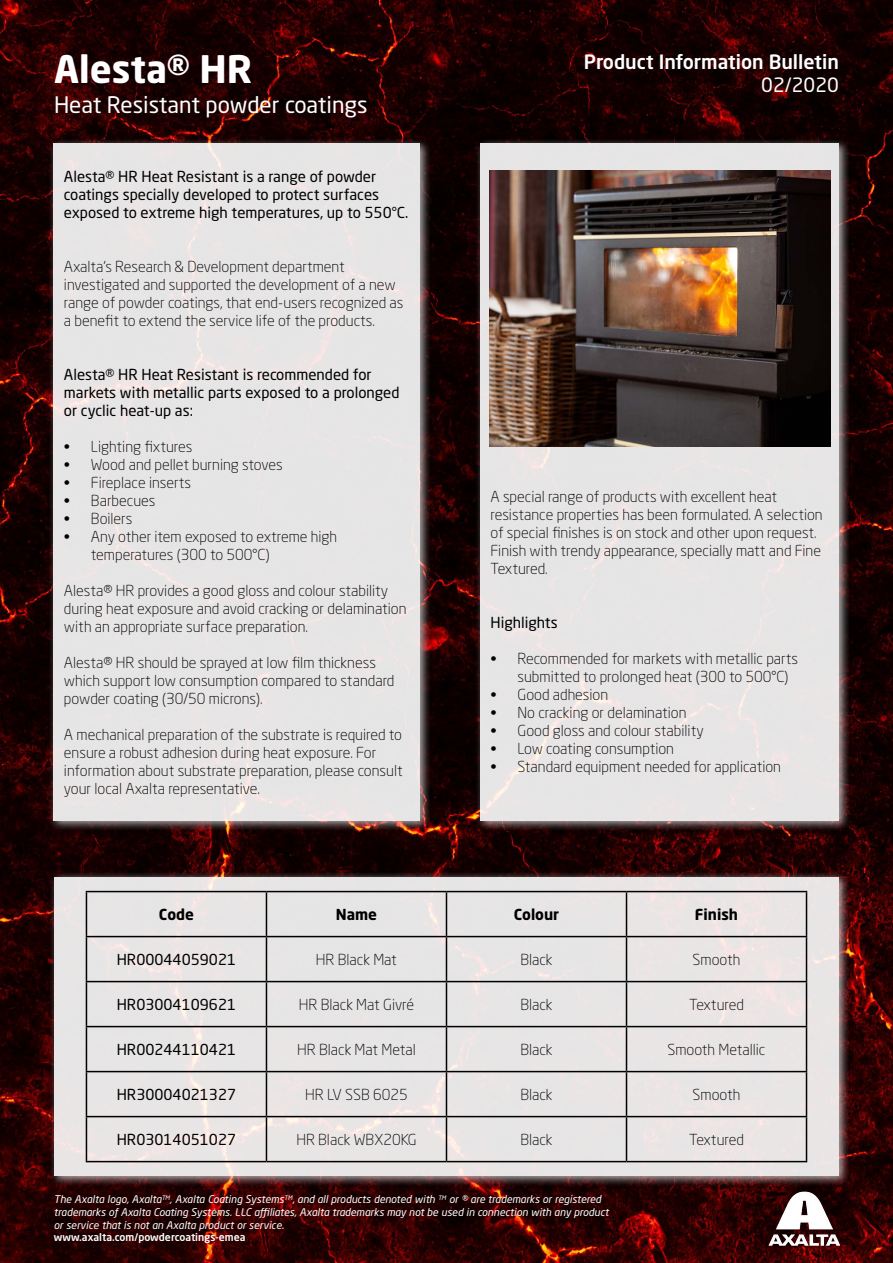
<style>
.page{position:relative;width:893px;height:1263px;background:#fff}
.page>*{position:absolute;margin:0;border:0;box-sizing:border-box;transform-origin:0 0}
.t1{font:700 37.5px "Neo Sans Pro";color:#fff}
.t2{font:22.5px "Neo Sans Pro";color:#fff}
.t3{font:500 19.5px "Neo Sans Pro";color:#fff}
.t4{font:19.5px "Neo Sans Pro";color:#fff}
.t5{font:300 15px/18px "Neo Sans Pro";color:#000}
.t6{font:15px/18px "Neo Sans Pro";color:#000}
.t7{font:700 15px "Neo Sans Pro";color:#000}
.t8{font:italic 10.5px/12.6px "Neo Sans Pro";color:#fff}
.t9{font:500 10.5px "Neo Sans Pro";color:#fff}
</style>
<div class="page">
<img style="left:0;top:0;width:893px;height:1263px">
<div style="left:475px;top:138px;width:375px;height:694px;background:#fff;opacity:.75"></div>
<div style="left:480px;top:143px;width:359px;height:677px;background:#e6e5e5"></div>
<div style="left:49px;top:138px;width:382px;height:694px;background:#fff;opacity:.75"></div>
<div style="left:54px;top:143px;width:366px;height:677px;background:#e6e5e5"></div>
<div style="left:49px;top:872px;width:801px;height:314px;background:#fff;opacity:.75"></div>
<svg style="left:54px;top:877px;width:785px;height:298px;background:#e5e1e1"></svg>
<img style="left:757px;top:1180px;width:82px;height:76px">
<hr style="left:86px;top:891px;width:180px;height:1px;background:#000">
<hr style="left:86px;top:892px;width:1px;height:44px;background:#000">
<hr style="left:266px;top:891px;width:180px;height:1px;background:#000">
<hr style="left:266px;top:892px;width:1px;height:44px;background:#000">
<hr style="left:446px;top:891px;width:180px;height:1px;background:#000">
<hr style="left:446px;top:892px;width:1px;height:44px;background:#000">
<hr style="left:626px;top:891px;width:181px;height:1px;background:#000">
<hr style="left:626px;top:892px;width:1px;height:44px;background:#000">
<hr style="left:806px;top:892px;width:1px;height:44px;background:#000">
<hr style="left:86px;top:936px;width:180px;height:1px;background:#000">
<hr style="left:86px;top:937px;width:1px;height:44px;background:#000">
<hr style="left:266px;top:936px;width:180px;height:1px;background:#000">
<hr style="left:266px;top:937px;width:1px;height:44px;background:#000">
<hr style="left:446px;top:936px;width:180px;height:1px;background:#000">
<hr style="left:446px;top:937px;width:1px;height:44px;background:#000">
<hr style="left:626px;top:936px;width:181px;height:1px;background:#000">
<hr style="left:626px;top:937px;width:1px;height:44px;background:#000">
<hr style="left:806px;top:937px;width:1px;height:44px;background:#000">
<hr style="left:86px;top:981px;width:180px;height:1px;background:#000">
<hr style="left:86px;top:982px;width:1px;height:44px;background:#000">
<hr style="left:266px;top:981px;width:180px;height:1px;background:#000">
<hr style="left:266px;top:982px;width:1px;height:44px;background:#000">
<hr style="left:446px;top:981px;width:180px;height:1px;background:#000">
<hr style="left:446px;top:982px;width:1px;height:44px;background:#000">
<hr style="left:626px;top:981px;width:181px;height:1px;background:#000">
<hr style="left:626px;top:982px;width:1px;height:44px;background:#000">
<hr style="left:806px;top:982px;width:1px;height:44px;background:#000">
<hr style="left:86px;top:1026px;width:180px;height:1px;background:#000">
<hr style="left:86px;top:1027px;width:1px;height:44px;background:#000">
<hr style="left:266px;top:1026px;width:180px;height:1px;background:#000">
<hr style="left:266px;top:1027px;width:1px;height:44px;background:#000">
<hr style="left:446px;top:1026px;width:180px;height:1px;background:#000">
<hr style="left:446px;top:1027px;width:1px;height:44px;background:#000">
<hr style="left:626px;top:1026px;width:181px;height:1px;background:#000">
<hr style="left:626px;top:1027px;width:1px;height:44px;background:#000">
<hr style="left:806px;top:1027px;width:1px;height:44px;background:#000">
<hr style="left:86px;top:1071px;width:180px;height:1px;background:#000">
<hr style="left:86px;top:1072px;width:1px;height:44px;background:#000">
<hr style="left:266px;top:1071px;width:180px;height:1px;background:#000">
<hr style="left:266px;top:1072px;width:1px;height:44px;background:#000">
<hr style="left:446px;top:1071px;width:180px;height:1px;background:#000">
<hr style="left:446px;top:1072px;width:1px;height:44px;background:#000">
<hr style="left:626px;top:1071px;width:181px;height:1px;background:#000">
<hr style="left:626px;top:1072px;width:1px;height:44px;background:#000">
<hr style="left:806px;top:1072px;width:1px;height:44px;background:#000">
<hr style="left:86px;top:1116px;width:180px;height:1px;background:#000">
<hr style="left:86px;top:1117px;width:1px;height:44px;background:#000">
<hr style="left:266px;top:1116px;width:180px;height:1px;background:#000">
<hr style="left:266px;top:1117px;width:1px;height:44px;background:#000">
<hr style="left:446px;top:1116px;width:180px;height:1px;background:#000">
<hr style="left:446px;top:1117px;width:1px;height:44px;background:#000">
<hr style="left:626px;top:1116px;width:181px;height:1px;background:#000">
<hr style="left:626px;top:1117px;width:1px;height:44px;background:#000">
<hr style="left:806px;top:1117px;width:1px;height:44px;background:#000">
<hr style="left:86px;top:1161px;width:180px;height:1px;background:#000">
<hr style="left:266px;top:1161px;width:180px;height:1px;background:#000">
<hr style="left:446px;top:1161px;width:180px;height:1px;background:#000">
<hr style="left:626px;top:1161px;width:181px;height:1px;background:#000">
<img style="left:490px;top:170px;width:341px;height:276px">
<h1 class="t1" style="left:54px;top:45px;width:200px">Alesta® HR</h1>
<h2 class="t2" style="left:54px;top:91px;width:315px">Heat Resistant powder coatings</h2>
<p class="t6" style="left:64px;top:167px;width:346px">Alesta® HR Heat Resistant is a range of powder coatings specially developed to protect surfaces exposed to extreme high temperatures, up to 550°C.</p>
<p class="t5" style="left:64px;top:257px;width:341px">Axalta’s Research &amp; Development department investigated and supported the development of a new range of powder coatings, that end-users recognized as a benefit to extend the service life of the products.</p>
<p class="t6" style="left:64px;top:365px;width:337px">Alesta® HR Heat Resistant is recommended for markets with metallic parts exposed to a prolonged or cyclic heat-up as:</p>
<p class="t5" style="left:64px;top:437px;width:130px">• Lighting fixtures</p>
<p class="t5" style="left:64px;top:455px;width:220px">• Wood and pellet burning stoves</p>
<p class="t5" style="left:64px;top:473px;width:129px">• Fireplace inserts</p>
<p class="t5" style="left:64px;top:491px;width:93px">• Barbecues</p>
<p class="t5" style="left:64px;top:509px;width:70px">• Boilers</p>
<p class="t5" style="left:91px;top:527px;width:247px;text-indent:-27px">• Any other item exposed to extreme high temperatures (300 to 500°C)</p>
<p class="t5" style="left:64px;top:581px;width:344px">Alesta® HR provides a good gloss and colour stability during heat exposure and avoid cracking or delamination with an appropriate surface preparation.</p>
<p class="t5" style="left:64px;top:653px;width:332px">Alesta® HR should be sprayed at low film thickness which support low consumption compared to standard powder coating (30/50 microns).</p>
<p class="t5" style="left:64px;top:725px;width:340px">A mechanical preparation of the substrate is required to ensure a robust adhesion during heat exposure. For information about substrate preparation, please consult your local Axalta representative.</p>
<h3 class="t3" style="left:584px;top:49px;width:257px">Product Information Bulletin</h3>
<h3 class="t4" style="left:761px;top:73px;width:79px">02/2020</h3>
<p class="t5" style="left:490px;top:488px;width:334px">A special range of products with excellent heat resistance properties has been formulated. A selection of special finishes is on stock and other upon request.<br>Finish with trendy appearance, specially matt and Fine Textured.</p>
<p class="t6" style="left:490px;top:614px;width:69px">Highlights</p>
<p class="t5" style="left:517px;top:650px;width:282px;text-indent:-27px">• Recommended for markets with metallic parts submitted to prolonged heat (300 to 500°C)</p>
<p class="t5" style="left:490px;top:686px;width:119px">• Good adhesion</p>
<p class="t5" style="left:490px;top:704px;width:197px">• No cracking or delamination</p>
<p class="t5" style="left:490px;top:722px;width:215px">• Good gloss and colour stability</p>
<p class="t5" style="left:490px;top:740px;width:185px">• Low coating consumption</p>
<p class="t5" style="left:490px;top:758px;width:292px">• Standard equipment needed for application</p>
<p class="t7" style="left:159px;top:905px;width:37px">Code</p>
<p class="t7" style="left:336px;top:905px;width:43px">Name</p>
<p class="t7" style="left:514px;top:905px;width:47px">Colour</p>
<p class="t7" style="left:695px;top:905px;width:45px">Finish</p>
<p class="t6" style="left:117px;top:950px;width:121px">HR00044059021</p>
<p class="t5" style="left:316px;top:950px;width:83px">HR Black Mat</p>
<p class="t5" style="left:520px;top:950px;width:34px">Black</p>
<p class="t5" style="left:693px;top:950px;width:49px">Smooth</p>
<p class="t6" style="left:117px;top:995px;width:121px">HR03004109621</p>
<p class="t5" style="left:299px;top:995px;width:117px">HR Black Mat Givré</p>
<p class="t5" style="left:520px;top:995px;width:34px">Black</p>
<p class="t5" style="left:689px;top:995px;width:56px">Textured</p>
<p class="t6" style="left:117px;top:1040px;width:121px">HR00244110421</p>
<p class="t5" style="left:297px;top:1040px;width:120px">HR Black Mat Metal</p>
<p class="t5" style="left:520px;top:1040px;width:34px">Black</p>
<p class="t5" style="left:667px;top:1040px;width:99px">Smooth Metallic</p>
<p class="t6" style="left:117px;top:1085px;width:121px">HR30004021327</p>
<p class="t5" style="left:305px;top:1085px;width:104px">HR LV SSB 6025</p>
<p class="t5" style="left:520px;top:1085px;width:34px">Black</p>
<p class="t5" style="left:693px;top:1085px;width:49px">Smooth</p>
<p class="t6" style="left:117px;top:1130px;width:121px">HR03014051027</p>
<p class="t5" style="left:296px;top:1130px;width:122px">HR Black WBX20KG</p>
<p class="t5" style="left:520px;top:1130px;width:34px">Black</p>
<p class="t5" style="left:689px;top:1130px;width:56px">Textured</p>
<p class="t8" style="left:54px;top:1193px;width:556px">The Axalta logo, Axalta<sup>TM</sup>, Axalta Coating Systems<sup>TM</sup>, and all products denoted with <sup>TM</sup> or ® are trademarks or registered trademarks of Axalta Coating Systems. LLC affiliates, Axalta trademarks may not be used in connection with any product or service that is not an Axalta product or service.</p>
<p class="t9" style="left:54px;top:1231px;width:193px">www.axalta.com/powdercoatings-emea</p>
</div>
